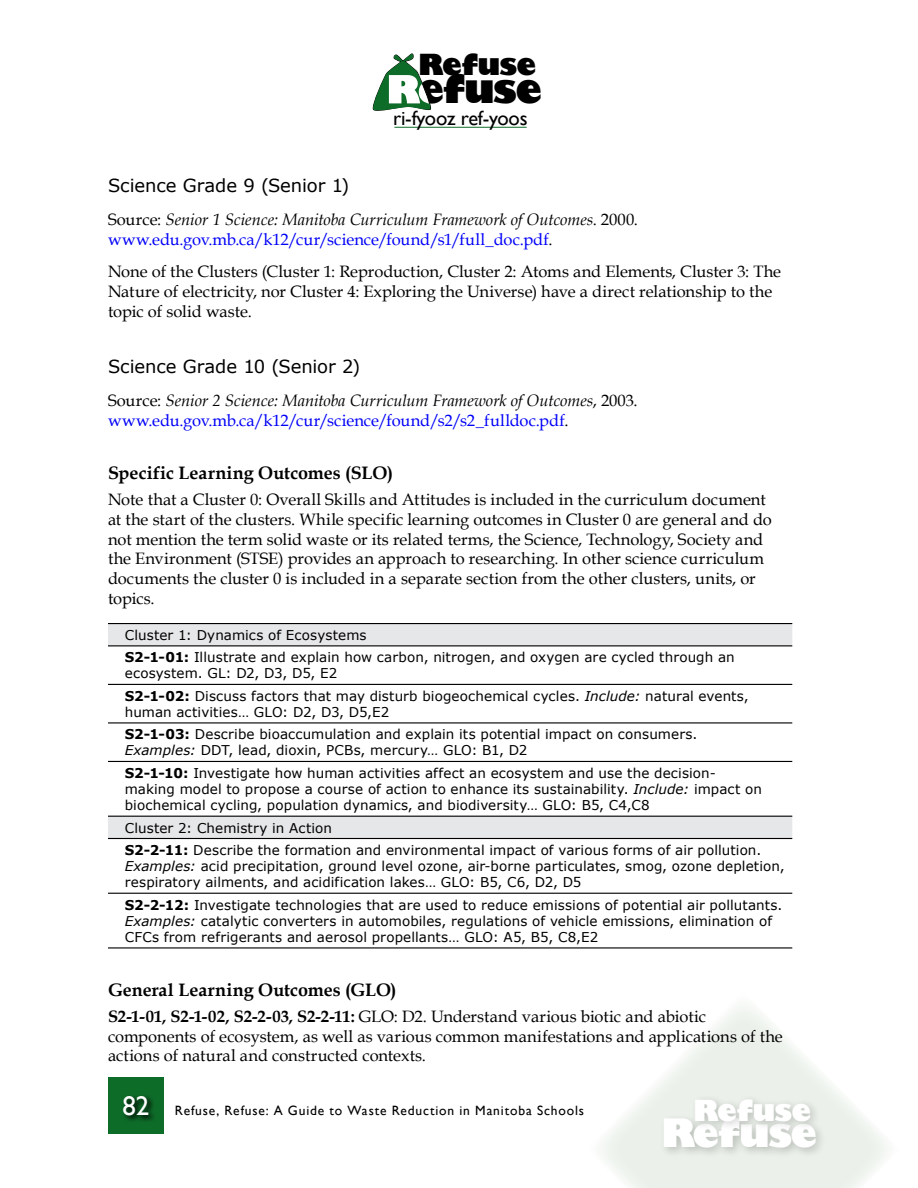
<style>
.page{position:relative;width:918px;height:1188px;background:#fff}
.page>*{position:absolute;margin:0;border:0;box-sizing:border-box;transform-origin:0 0}
.t1{font:800 38.1px "Gill Sans";letter-spacing:-.04em;color:#fff}
.t2{font:800 38.1px "Gill Sans";letter-spacing:-.04em;color:#000}
.t3{font:800 28.35px "Gill Sans";letter-spacing:-.025em;color:#fff}
.t4{font:800 28.35px "Gill Sans";letter-spacing:-.025em;color:#000}
.t5{font:20.4px "Gill Sans";letter-spacing:-.01em;color:#000}
.Head_D{font:700 18px "Book Antiqua";color:#000}
.Head_C{font:18px "Verdana";letter-spacing:-.005em;color:#000}
.Paragraph___12{font:16.5px/19.8px "Book Antiqua";color:#000}
.Appendix_S_Paragraph{font:16.5px/19.8px "Book Antiqua";letter-spacing:-.005em;color:#000}
.Paragraph_End___3{font:16.5px/19.8px "Book Antiqua";color:#000}
.Paragraph_End___3-2{font:16.5px/19.8px "Book Antiqua";color:#0000fa}
.Paragraph___12-2{font:16.5px/19.8px "Book Antiqua";color:#0000fa}
.Table_Paragraph_A{font:13.5px/16.2px "Verdana";letter-spacing:.005em;color:#000}
.t6{font:13.5px "Gill Sans";letter-spacing:.065em;color:#000}
.s1{color:#000}
.s2{font-style:italic;color:#000}
.s3{font-weight:700}
.s4{font-style:italic}
.s5{font-size:27px;color:#fff}
</style>
<div class="page">
<svg style="left:602px;top:1007px;width:285px;height:181px;fill:#f2f5f1"></svg>
<div style="left:659px;top:1113px;width:168px;height:46px;background:#000;opacity:.2"></div>
<div style="left:691px;top:1094px;width:130px;height:37px;background:#000;opacity:.2"></div>
<hr style="left:394px;top:127px;width:133px;height:1px;background:#0e6c29">
<svg style="left:372px;top:53px;width:59px;height:58px"></svg>
<div style="left:108px;top:1078px;width:55px;height:56px;background:#0e6c29"></div>
<svg style="left:123px;top:1096px;width:31px;height:25px"></svg>
<svg style="left:108px;top:624px;width:684px;height:214px"></svg>
<hr style="left:108px;top:623px;width:684px;height:1px;background:#000">
<hr style="left:108px;top:645px;width:684px;height:1px;background:#000">
<hr style="left:108px;top:684px;width:684px;height:1px;background:#000">
<hr style="left:108px;top:722px;width:684px;height:1px;background:#000">
<hr style="left:108px;top:761px;width:684px;height:1px;background:#000">
<hr style="left:108px;top:816px;width:684px;height:1px;background:#000">
<hr style="left:108px;top:838px;width:684px;height:1px;background:#000">
<hr style="left:108px;top:893px;width:684px;height:1px;background:#000">
<hr style="left:108px;top:947px;width:684px;height:2px;background:#000">
<h2 class="t4" style="left:418px;top:47px;width:120px">Refuse</h2>
<h1 class="t2" style="left:386px;top:65px;width:157px">Refuse</h1>
<h3 class="t5" style="left:393px;top:106px;width:136px">ri-fyooz ref-yoos</h3>
<h3 class="Head_C" style="left:108px;top:174px;width:243px">Science Grade 9 (Senior 1)</h3>
<p class="Paragraph___12-2" style="left:108px;top:209px;width:531px"><span class="s1">Source:</span> <span class="s2">Senior 1 Science: Manitoba Curriculum Framework of Outcomes</span><span class="s1">. 2000. </span>www.edu.gov.mb.ca/k12/cur/science/found/s1/full_doc.pdf<span class="s1">.</span></p>
<p class="Paragraph_End___3" style="left:108px;top:261px;width:675px">None of the Clusters (Cluster 1: Reproduction, Cluster 2: Atoms and Elements, Cluster 3: The<br>Nature of electricity, nor Cluster 4: Exploring the Universe) have a direct relationship to the topic of solid waste.</p>
<h3 class="Head_C" style="left:108px;top:355px;width:254px">Science Grade 10 (Senior 2)</h3>
<p class="Paragraph_End___3-2" style="left:108px;top:390px;width:531px"><span class="s1">Source:</span> <span class="s2">Senior 2 Science: Manitoba Curriculum Framework of Outcomes</span><span class="s1">, 2003. </span>www.edu.gov.mb.ca/k12/cur/science/found/s2/s2_fulldoc.pdf<span class="s1">.</span></p>
<h4 class="Head_D" style="left:108px;top:461px;width:287px">Specific Learning Outcomes (SLO)</h4>
<p class="Paragraph___12" style="left:108px;top:489px;width:665px">Note that a Cluster 0: Overall Skills and Attitudes is included in the curriculum document at the start of the clusters. While specific learning outcomes in Cluster 0 are general and do not mention the term solid waste or its related terms, the Science, Technology, Society and the Environment (STSE) provides an approach to researching. In other science curriculum documents the cluster 0 is included in a separate section from the other clusters, units, or topics.</p>
<p class="Table_Paragraph_A" style="left:125px;top:626px;width:243px">Cluster 1: Dynamics of Ecosystems</p>
<p class="Table_Paragraph_A" style="left:125px;top:649px;width:611px"><span class="s3">S2-1-01:</span> Illustrate and explain how carbon, nitrogen, and oxygen are cycled through an ecosystem. GL: D2, D3, D5, E2</p>
<p class="Table_Paragraph_A" style="left:125px;top:687px;width:625px"><span class="s3">S2-1-02:</span> Discuss factors that may disturb biogeochemical cycles. <span class="s4">Include:</span> natural events, human activities… GLO: D2, D3, D5,E2</p>
<p class="Table_Paragraph_A" style="left:125px;top:726px;width:574px"><span class="s3">S2-1-03:</span> Describe bioaccumulation and explain its potential impact on consumers.<br><span class="s4">Examples:</span> DDT, lead, dioxin, PCBs, mercury… GLO: B1, D2</p>
<p class="Table_Paragraph_A" style="left:125px;top:764px;width:639px"><span class="s3">S2-1-10:</span> Investigate how human activities affect an ecosystem and use the decision&shy;making model to propose a course of action to enhance its sustainability. <span class="s4">Include:</span> impact on biochemical cycling, population dynamics, and biodiversity… GLO: B5, C4,C8</p>
<p class="Table_Paragraph_A" style="left:125px;top:819px;width:209px">Cluster 2: Chemistry in Action</p>
<p class="Table_Paragraph_A" style="left:125px;top:841px;width:661px"><span class="s3">S2-2-11:</span> Describe the formation and environmental impact of various forms of air pollution.<br><span class="s4">Examples:</span> acid precipitation, ground level ozone, air-borne particulates, smog, ozone depletion, respiratory ailments, and acidification lakes… GLO: B5, C6, D2, D5</p>
<p class="Table_Paragraph_A" style="left:125px;top:896px;width:659px"><span class="s3">S2-2-12:</span> Investigate technologies that are used to reduce emissions of potential air pollutants.<br><span class="s4">Examples:</span> catalytic converters in automobiles, regulations of vehicle emissions, elimination of<br>CFCs from refrigerants and aerosol propellants… GLO: A5, B5, C8,E2</p>
<h4 class="Head_D" style="left:108px;top:978px;width:290px">General Learning Outcomes (GLO)</h4>
<p class="Appendix_S_Paragraph" style="left:108px;top:1006px;width:676px"><span class="s3">S2-1-01, S2-1-02, S2-2-03, S2-2-11:</span> GLO: D2. Understand various biotic and abiotic components of ecosystem, as well as various common manifestations and applications of the actions of natural and constructed contexts.</p>
<p class="t6" style="left:122px;top:1103px;width:463px"><span class="s5">82</span> Refuse, Refuse: A Guide to Waste Reduction in Manitoba Schools</p>
<h2 class="t3" style="left:693px;top:1092px;width:120px">Refuse</h2>
<h1 class="t1" style="left:661px;top:1110px;width:157px">Refuse</h1>
</div>
